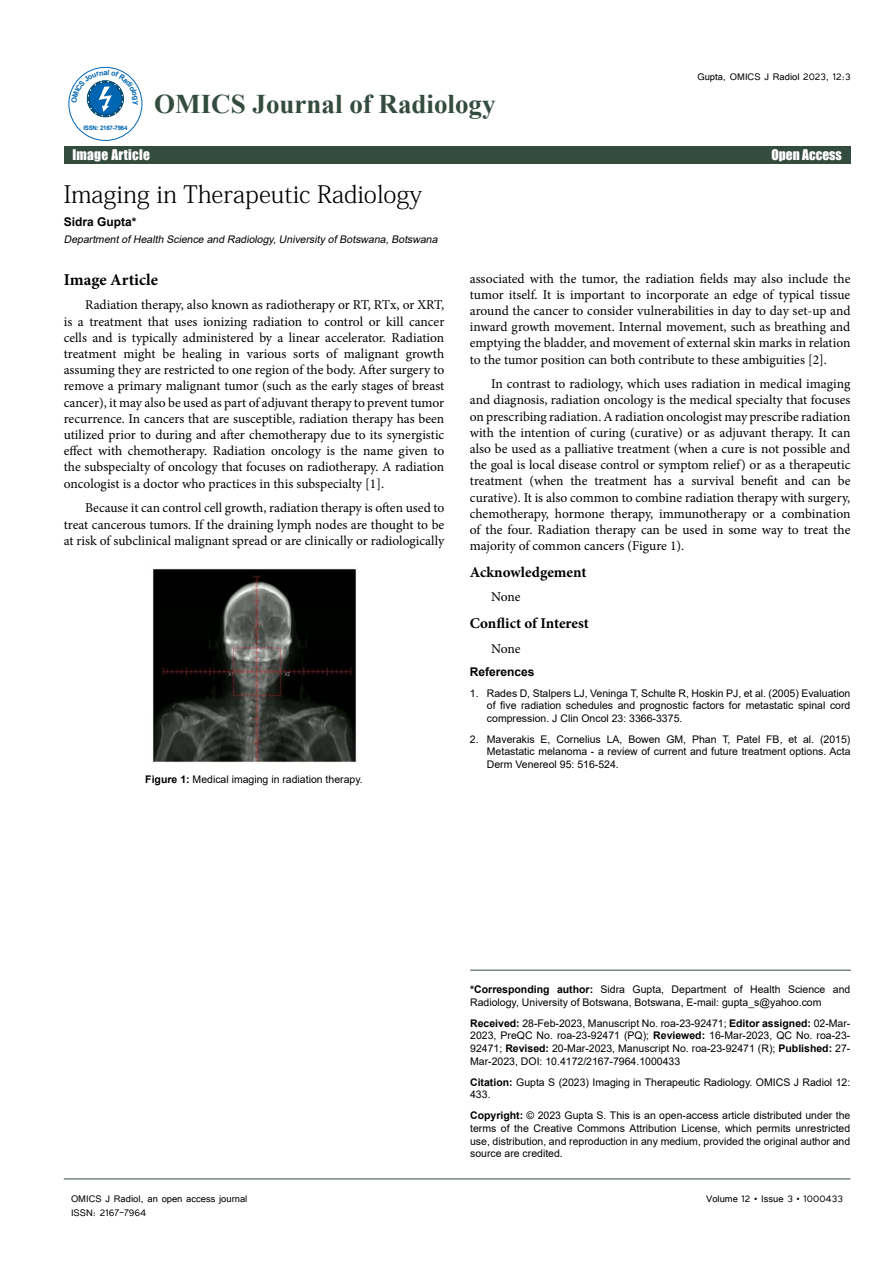
<style>
.page{position:relative;width:893px;height:1263px;background:#fff}
.page>*{position:absolute;margin:0;border:0;box-sizing:border-box;transform-origin:0 0}
.t1{font:700 27px "Times New Roman";color:#344b3f}
.t2{font:24px "Adobe Fangsong Std";color:#000}
.t3{font:16.5px "Impact";letter-spacing:.04em;color:#fff}
.t4{font:700 16.5px "Minion Pro";color:#000}
.t5{font:700 15px "Minion Pro";color:#000}
.t6{font:13.5px/16.2px "Minion Pro";color:#000;text-align:justify}
.t7{font:13.5px "Impact";letter-spacing:.02em;color:#fff}
.t8{font:13.5px "Impact";color:#fff}
.t9{font:12px "Tunga";color:#000}
.t10{font:700 12px "Arial";color:#000}
.t11{font:10.5px/12.6px "Arial";color:#000;text-align:justify}
.t12{font:italic 10.5px "Arial";color:#000}
.t13{font:700 6.15px "Arial";letter-spacing:-.04em;color:#0066b3}
.s1{font-weight:700}
</style>
<div class="page">
<div style="left:64px;top:147px;width:786px;height:17px;background:#344b3f"></div>
<div style="left:69px;top:67px;width:73px;height:74px;border:1px solid #0066b3;border-radius:50%"></div>
<hr style="left:64px;top:1179px;width:786px;height:1px;background:#344b3f">
<hr style="left:470px;top:970px;width:381px;height:1px;background:#344b3f">
<img style="left:153px;top:569px;width:204px;height:194px">
<svg style="left:71px;top:70px;width:67px;height:49px"></svg>
<p class="t13" style="left:83px;top:123px;width:46px">ISSN: 2167-7964</p>
<h1 class="t1" style="left:154px;top:84px;width:343px">OMICS Journal of Radiology</h1>
<p class="t9" style="left:697px;top:69px;width:154px">Gupta, OMICS J Radiol 2023, 12:3</p>
<p class="t7" style="left:72px;top:144px;width:79px">Image Article</p>
<p class="t3" style="left:753px;top:140px;width:94px">Open Access</p>
<p class="t3" style="left:68px;top:140px;width:124px">Research Article</p>
<p class="t8" style="left:771px;top:144px;width:72px">Open Access</p>
<h2 class="t2" style="left:64px;top:180px;width:360px">Imaging in Therapeutic Radiology</h2>
<p class="t10" style="left:64px;top:213px;width:74px">Sidra Gupta*</p>
<p class="t12" style="left:64px;top:232px;width:378px">DepartmentofHealth Science and Radiology,University ofBotswana,Botswana</p>
<p class="t4" style="left:64px;top:268px;width:96px">Image Article</p>
<p class="t6" style="left:64px;top:297px;width:382px;text-indent:21px">Radiation therapy, also known as radiotherapy or RT, RTx, or XRT, is a treatment that uses ionizing radiation to control or kill cancer cells and is typically administered by a linear accelerator. Radiation treatment might be healing in various sorts of malignant growth assuming they are restricted to one region of the body. After surgery to remove a primary malignant tumor (such as the early stages of breast cancer), it may also be used as part of adjuvant therapy to prevent tumor recurrence. In cancers that are susceptible, radiation therapy has been utilized prior to during and after chemotherapy due to its synergistic effect with chemotherapy. Radiation oncology is the name given to the subspecialty of oncology that focuses on radiotherapy. A radiation oncologist is a doctor who practices in this subspecialty [1].</p>
<p class="t6" style="left:64px;top:500px;width:382px;text-indent:21px">Because it can control cell growth, radiation therapy is often used to treat cancerous tumors. If the draining lymph nodes are thought to be at risk of subclinical malignant spread or are clinically or radiologically</p>
<p class="t11" style="left:145px;top:773px;width:219px"><span class="s1">Figure 1:</span> Medical imaging in radiation therapy.</p>
<p class="t6" style="left:470px;top:270px;width:382px">associated with the tumor, the radiation fields may also include the tumor itself. It is important to incorporate an edge of typical tissue around the cancer to consider vulnerabilities in day to day set-up and inward growth movement. Internal movement, such as breathing and emptying the bladder, and movement of external skin marks in relation to the tumor position can both contribute to these ambiguities [2].</p>
<p class="t6" style="left:470px;top:376px;width:382px;text-indent:21px">In contrast to radiology, which uses radiation in medical imaging and diagnosis, radiation oncology is the medical specialty that focuses on prescribing radiation. A radiation oncologist may prescribe radiation with the intention of curing (curative) or as adjuvant therapy. It can also be used as a palliative treatment (when a cure is not possible and the goal is local disease control or symptom relief) or as a therapeutic treatment (when the treatment has a survival benefit and can be curative). It is also common to combine radiation therapy with surgery, chemotherapy, hormone therapy, immunotherapy or a combination of the four. Radiation therapy can be used in some way to treat the majority of common cancers (Figure 1).</p>
<p class="t5" style="left:470px;top:561px;width:118px">Acknowledgement</p>
<p class="t6" style="left:491px;top:589px;width:31px">None</p>
<p class="t5" style="left:470px;top:612px;width:121px">Conflict of Interest</p>
<p class="t6" style="left:491px;top:640px;width:31px">None</p>
<p class="t10" style="left:470px;top:663px;width:66px">References</p>
<p class="t11" style="left:487px;top:686px;width:365px;text-indent:-17px">1. Rades D, Stalpers LJ, Veninga T, Schulte R, Hoskin PJ, et al. (2005) Evaluation of five radiation schedules and prognostic factors for metastatic spinal cord compression. J Clin Oncol 23: 3366-3375.</p>
<p class="t11" style="left:487px;top:733px;width:365px;text-indent:-17px">2. Maverakis E, Cornelius LA, Bowen GM, Phan T, Patel FB, et al. (2015)<br>Metastatic melanoma - a review of current and future treatment options. Acta Derm Venereol 95: 516-524.</p>
<p class="t11" style="left:470px;top:983px;width:382px"><span class="s1">*Corresponding author:</span> Sidra Gupta, Department of Health Science and<br>Radiology, University of Botswana, Botswana, E-mail: gupta_s@yahoo.com</p>
<p class="t11" style="left:470px;top:1017px;width:382px"><span class="s1">Received:</span> 28-Feb-2023, Manuscript No. roa-23-92471; <span class="s1">Editor assigned:</span> 02-Mar-2023, PreQC No. roa-23-92471 (PQ); <span class="s1">Reviewed:</span> 16-Mar-2023, QC No. roa-23- 92471; <span class="s1">Revised:</span> 20-Mar-2023, Manuscript No. roa-23-92471 (R); <span class="s1">Published:</span> 27- Mar-2023, DOI: 10.4172/2167-7964.1000433</p>
<p class="t11" style="left:470px;top:1076px;width:382px"><span class="s1">Citation:</span> Gupta S (2023) Imaging in Therapeutic Radiology. OMICS J Radiol 12:<br>433.</p>
<p class="t11" style="left:470px;top:1109px;width:382px"><span class="s1">Copyright:</span> © 2023 Gupta S. This is an open-access article distributed under the terms of the Creative Commons Attribution License, which permits unrestricted use, distribution, and reproduction in any medium, provided the original author and source are credited.</p>
<p class="t9" style="left:71px;top:1190px;width:178px">OMICS J Radiol, an open access journal</p>
<p class="t9" style="left:706px;top:1190px;width:138px">Volume 12 • Issue 3 • 1000433</p>
<p class="t9" style="left:71px;top:1205px;width:77px">ISSN: 2167-7964</p>
</div>
